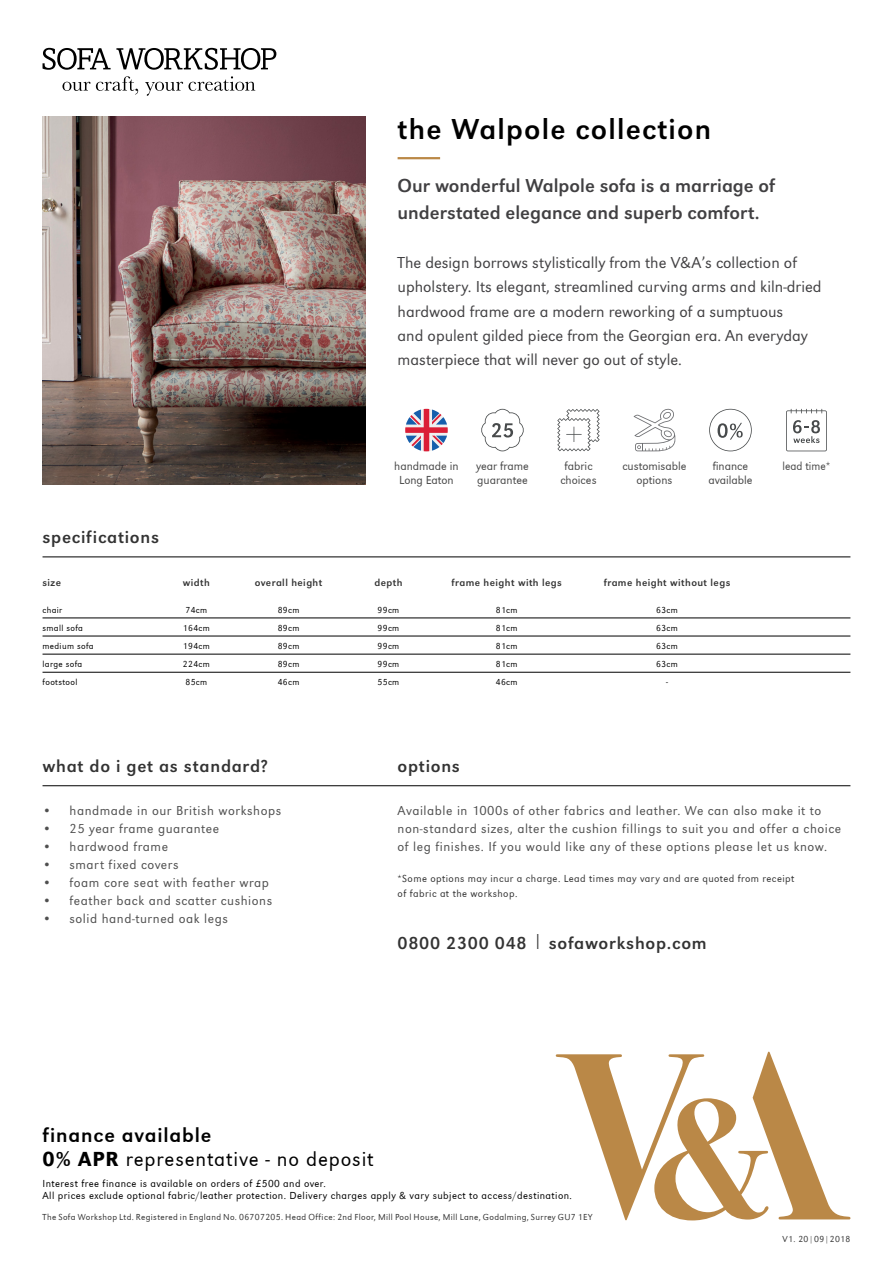
<style>
.page{position:relative;width:893px;height:1263px;background:#fff}
.page>*{position:absolute;margin:0;border:0;box-sizing:border-box;transform-origin:0 0}
.t1{font:30px "URW Grotesk TOT";letter-spacing:.04em;color:#000}
.t2{font:300 21px/24px "URW Grotesk";letter-spacing:.04em;color:#000}
.t3{font:19.5px/27px "URW Grotesk TOT";color:#414042}
.t4{font:18px "URW Grotesk TOT";letter-spacing:.04em;color:#333}
.t5{font:300 16.5px/24px "URW Grotesk TOT";color:#414042}
.t6{font:300 13.5px/18px "URW Grotesk TOT";letter-spacing:.04em;color:#4f4f4f}
.t7{font:300 12px/14.4px "URW Grotesk";color:#474747;text-align:center}
.t8{font:300 12px "URW Grotesk";color:#474747;scale:.95 1}
.t9{font:300 10.5px/12px "URW Grotesk";letter-spacing:.04em;color:#000}
.t10{font:300 10.5px/15px "URW Grotesk";letter-spacing:.04em;color:#333}
.t11{font:10.5px "URW Grotesk TOT";letter-spacing:.04em;color:#333}
.t12{font:300 9px/18px "URW Grotesk";letter-spacing:.04em;color:#000;text-align:justify}
.t13{font:300 9px "URW Grotesk";letter-spacing:.04em;color:#333}
.s1{font-weight:400}
.s2{font-weight:500}
</style>
<div class="page">
<hr style="left:43px;top:618px;width:807px;height:1px;background:#000">
<hr style="left:43px;top:636px;width:807px;height:1px;background:#000">
<hr style="left:43px;top:654px;width:807px;height:1px;background:#000">
<hr style="left:43px;top:672px;width:807px;height:1px;background:#000">
<hr style="left:43px;top:556px;width:807px;height:1px;background:#000">
<hr style="left:43px;top:785px;width:807px;height:1px;background:#000">
<svg style="left:786px;top:409px;width:41px;height:42px"></svg>
<svg style="left:557px;top:409px;width:43px;height:42px"></svg>
<svg style="left:405px;top:409px;width:43px;height:42px"></svg>
<svg style="left:481px;top:409px;width:43px;height:42px"></svg>
<svg style="left:633px;top:409px;width:43px;height:42px"></svg>
<svg style="left:709px;top:409px;width:43px;height:42px"></svg>
<img style="left:43px;top:117px;width:323px;height:367px">
<hr style="left:398px;top:157px;width:42px;height:2px;background:#ba8847">
<svg style="left:556px;top:1052px;width:294px;height:168px"></svg>
<svg style="left:62px;top:76px;width:76px;height:19px"></svg>
<svg style="left:145px;top:76px;width:110px;height:20px"></svg>
<svg style="left:43px;top:48px;width:233px;height:22px"></svg>
<h1 class="t1" style="left:398px;top:112px;width:315px">the Walpole collection</h1>
<h3 class="t3" style="left:398px;top:172px;width:379px">Our wonderful Walpole sofa is a marriage of understated elegance and superb comfort.</h3>
<p class="t5" style="left:398px;top:251px;width:425px">The design borrows stylistically from the V&amp;A’s collection of upholstery. Its elegant, streamlined curving arms and kiln-dried hardwood frame are a modern reworking of a sumptuous<br>and opulent gilded piece from the Georgian era. An everyday masterpiece that will never go out of style.</p>
<h3 class="t4" style="left:43px;top:526px;width:118px">specifications</h3>
<p class="t11" style="left:43px;top:577px;width:20px">size</p>
<p class="t12" style="left:43px;top:601px;width:53px;text-align:left">chair<br>small sofa medium sofa large sofa footstool</p>
<p class="t11" style="left:183px;top:577px;width:29px">width</p>
<p class="t12" style="left:183px;top:601px;width:29px;text-align:left">74cm<br>164cm<br>194cm<br>224cm<br>85cm</p>
<p class="t11" style="left:255px;top:577px;width:69px">overall height</p>
<p class="t12" style="left:278px;top:601px;width:23px">89cm 89cm 89cm 89cm 46cm</p>
<h3 class="t4" style="left:43px;top:755px;width:227px">what do i get as standard?</h3>
<p class="t6" style="left:43px;top:802px;width:240px">• handmade in our British workshops</p>
<p class="t6" style="left:43px;top:820px;width:178px">• 25 year frame guarantee</p>
<p class="t6" style="left:43px;top:838px;width:127px">• hardwood frame</p>
<p class="t6" style="left:43px;top:856px;width:138px">• smart fixed covers</p>
<p class="t6" style="left:43px;top:874px;width:228px">• foam core seat with feather wrap</p>
<p class="t6" style="left:43px;top:892px;width:231px">• feather back and scatter cushions</p>
<p class="t6" style="left:43px;top:910px;width:187px">• solid hand-turned oak legs</p>
<p class="t7" style="left:394px;top:459px;width:66px">handmade in<br>Long Eaton</p>
<p class="t7" style="left:476px;top:459px;width:54px;text-align:left">year frame guarantee</p>
<p class="t7" style="left:622px;top:459px;width:66px">customisable options</p>
<p class="t7" style="left:708px;top:459px;width:46px">finance available</p>
<p class="t7" style="left:564px;top:459px;width:30px">fabric</p>
<p class="t8" style="left:782px;top:459px;width:52px">lead time*</p>
<p class="t7" style="left:560px;top:473px;width:38px">choices</p>
<p class="t11" style="left:374px;top:577px;width:30px">depth</p>
<p class="t12" style="left:377px;top:601px;width:23px">99cm 99cm 99cm 99cm 55cm</p>
<p class="t11" style="left:451px;top:577px;width:112px">frame height with legs</p>
<p class="t12" style="left:496px;top:601px;width:23px">81cm 81cm 81cm 81cm 46cm</p>
<p class="t11" style="left:604px;top:577px;width:128px">frame height without legs</p>
<p class="t12" style="left:656px;top:601px;width:23px;text-align:center">63cm<br>63cm<br>63cm<br>63cm -</p>
<h3 class="t4" style="left:398px;top:755px;width:64px">options</h3>
<p class="t6" style="left:398px;top:802px;width:445px">Available in 1000s of other fabrics and leather. We can also make it to non-standard sizes, alter the cushion fillings to suit you and offer a choice of leg finishes. If you would like any of these options please let us know.</p>
<p class="t10" style="left:398px;top:871px;width:398px">*Some options may incur a charge. Lead times may vary and are quoted from receipt of fabric at the workshop.</p>
<h3 class="t4" style="left:398px;top:932px;width:311px">0800 2300 048 | sofaworkshop.com</h3>
<h2 class="t2" style="left:43px;top:1123px;width:333px"><span class="s1">finance available<br></span><span class="s2">0% APR</span> representative - no deposit</h2>
<p class="t9" style="left:43px;top:1178px;width:531px">Interest free finance is available on orders of £500 and over.<br>All prices exclude optional fabric/leather protection. Delivery charges apply &amp; vary subject to access/destination.</p>
<p class="t13" style="left:43px;top:1212px;width:551px">The Sofa Workshop Ltd. Registered in England No. 06707205. Head Office: 2nd Floor, Mill Pool House, Mill Lane, Godalming, Surrey GU7 1EY</p>
<p class="t13" style="left:783px;top:1233px;width:69px">V1. 20|09|2018</p>
</div>
